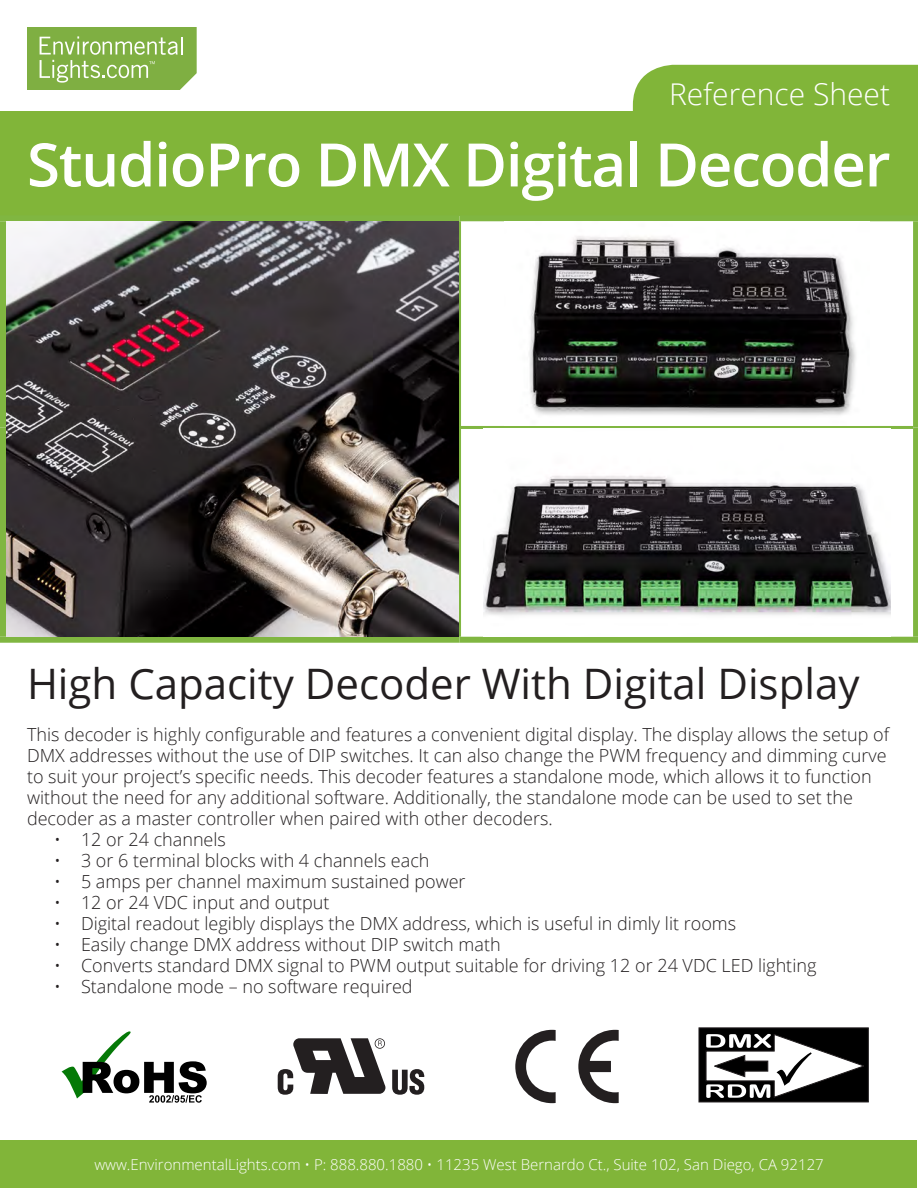
<style>
.page{position:relative;width:918px;height:1188px;background:#fff}
.page>*{position:absolute;margin:0;border:0;box-sizing:border-box;transform-origin:0 0}
.t1{font:600 60px "Open Sans";letter-spacing:-.02em;color:#fff}
.t2{font:42px "Open Sans";color:#231f20}
.t3{font:300 30px "Open Sans";color:#fff}
.t4{font:300 18px/21px "Open Sans";color:#231f20}
.t5{font:300 15px "Open Sans";color:#fff}
</style>
<div class="page">
<div style="left:633px;top:65px;width:285px;height:46px;background:#81b539"></div>
<div style="left:0;top:1140px;width:917px;height:48px;background:#81b539"></div>
<div style="left:0;top:111px;width:918px;height:105px;background:#81b539"></div>
<svg style="left:27px;top:27px;width:170px;height:63px;background:#8fb859"></svg>
<hr style="left:458px;top:221px;width:3px;height:205px;background:#80b641">
<hr style="left:458px;top:426px;width:455px;height:3px;background:#80b641">
<hr style="left:458px;top:429px;width:3px;height:208px;background:#80b641">
<div style="left:0;top:215px;width:460px;height:6px;background:#80b641"></div>
<div style="left:0;top:221px;width:6px;height:206px;background:#80b641"></div>
<div style="left:0;top:427px;width:6px;height:210px;background:#80b641"></div>
<div style="left:0;top:637px;width:460px;height:6px;background:#80b641"></div>
<div style="left:460px;top:215px;width:458px;height:6px;background:#80b641"></div>
<div style="left:913px;top:221px;width:5px;height:206px;background:#80b641"></div>
<div style="left:913px;top:427px;width:5px;height:210px;background:#80b641"></div>
<div style="left:460px;top:637px;width:458px;height:6px;background:#80b641"></div>
<img style="left:6px;top:221px;width:452px;height:416px">
<img style="left:529px;top:236px;width:327px;height:179px">
<img style="left:483px;top:475px;width:408px;height:141px">
<svg style="left:62px;top:1031px;width:145px;height:72px"></svg>
<svg style="left:392px;top:1069px;width:33px;height:26px"></svg>
<svg style="left:278px;top:1038px;width:107px;height:57px"></svg>
<svg style="left:515px;top:1030px;width:41px;height:73px"></svg>
<svg style="left:578px;top:1030px;width:41px;height:73px"></svg>
<div style="left:699px;top:1027px;width:170px;height:75px;background:#000;border:1px solid #231f20"></div>
<svg style="left:705px;top:1033px;width:159px;height:65px"></svg>
<h3 class="t3" style="left:669px;top:73px;width:223px">Reference Sheet</h3>
<h1 class="t1" style="left:27px;top:124px;width:865px">StudioPro DMX Digital Decoder</h1>
<h2 class="t2" style="left:27px;top:655px;width:834px">High Capacity Decoder With Digital Display</h2>
<p class="t4" style="left:27px;top:723px;width:864px">This decoder is highly configurable and features a convenient digital display. The display allows the setup of DMX addresses without the use of DIP switches. It can also change the PWM frequency and dimming curve to suit your project’s specific needs. This decoder features a standalone mode, which allows it to function without the need for any additional software. Additionally, the standalone mode can be used to set the decoder as a master controller when paired with other decoders.</p>
<p class="t4" style="left:54px;top:829px;width:173px">• 12 or 24 channels</p>
<p class="t4" style="left:54px;top:850px;width:377px">• 3 or 6 terminal blocks with 4 channels each</p>
<p class="t4" style="left:54px;top:871px;width:413px">• 5 amps per channel maximum sustained power</p>
<p class="t4" style="left:54px;top:892px;width:277px">• 12 or 24 VDC input and output</p>
<p class="t4" style="left:54px;top:913px;width:684px">• Digital readout legibly displays the DMX address, which is useful in dimly lit rooms</p>
<p class="t4" style="left:54px;top:934px;width:448px">• Easily change DMX address without DIP switch math</p>
<p class="t4" style="left:54px;top:955px;width:764px">• Converts standard DMX signal to PWM output suitable for driving 12 or 24 VDC LED lighting</p>
<p class="t4" style="left:54px;top:976px;width:360px">• Standalone mode – no software required</p>
<p class="t5" style="left:94px;top:1154px;width:731px">www.EnvironmentalLights.com • P: 888.880.1880 • 11235 West Bernardo Ct., Suite 102, San Diego, CA 92127</p>
</div>
